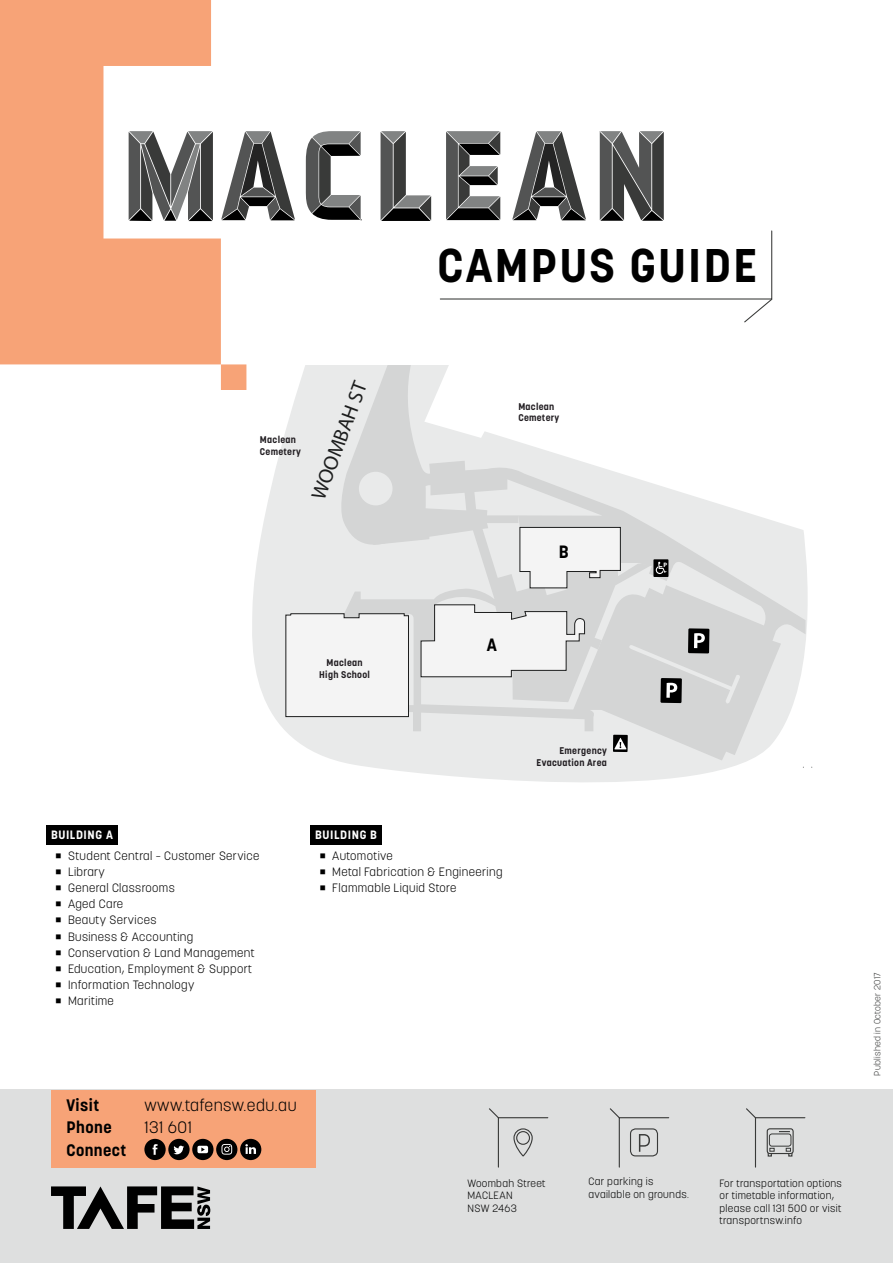
<style>
.page{position:relative;width:893px;height:1263px;background:#fff}
.page>*{position:absolute;margin:0;border:0;box-sizing:border-box;transform-origin:0 0}
.t1{font:700 46.8px "Korolev";letter-spacing:.05em;color:#000}
.t2{font:20.55px "Myriad Pro";color:#1d1e1e}
.t3{font:700 17.7px "Korolev";color:#000}
.contact_details{font:300 16.5px "Korolev";letter-spacing:.03em;color:#000}
.contact_details-2{font:700 16.5px "Korolev";letter-spacing:.03em;color:#000}
.t4{font:300 12px "Korolev";letter-spacing:.03em;color:#000}
.h2_-_buillding{font:700 12px "Korolev";letter-spacing:.05em;color:#fff}
.transport{font:300 10.5px/12.6px "Korolev";letter-spacing:.03em;color:#000}
.t5{font:700 9.75px/11.6px "Korolev";letter-spacing:.03em;color:#221e22}
.t6{font:300 9px "Korolev";letter-spacing:.03em;color:#393a39}
.t7{font:700 6.45px "Myriad Pro";color:#fff}
.s1{font-family:"Minion Pro";font-weight:500;font-size:16.5px}
</style>
<div class="page">
<svg style="left:246px;top:366px;width:562px;height:416px;fill:#e9eaea"></svg>
<svg style="left:337px;top:366px;width:468px;height:394px"></svg>
<svg style="left:344px;top:492px;width:309px;height:239px;background:#dedfdf"></svg>
<div style="left:285px;top:613px;width:124px;height:104px;background:#f4f4f4"></div>
<svg style="left:421px;top:604px;width:164px;height:73px"></svg>
<svg style="left:519px;top:527px;width:102px;height:61px"></svg>
<div style="left:688px;top:628px;width:21px;height:25px;background:#000"></div>
<svg style="left:694px;top:633px;width:11px;height:15px"></svg>
<div style="left:660px;top:678px;width:22px;height:25px;background:#000"></div>
<svg style="left:666px;top:683px;width:11px;height:15px"></svg>
<div style="left:653px;top:559px;width:15px;height:18px;background:#000"></div>
<svg style="left:656px;top:562px;width:10px;height:12px"></svg>
<svg style="left:613px;top:735px;width:15px;height:17px"></svg>
<svg style="left:614px;top:738px;width:12px;height:11px"></svg>
<svg style="left:0;top:0;width:246px;height:390px;fill:#f7a377"></svg>
<div style="left:0;top:1090px;width:893px;height:173px;background:#dedfdf"></div>
<div style="left:51px;top:1090px;width:264px;height:77px;background:#f7a377"></div>
<svg style="left:446px;top:131px;width:54px;height:89px;background:#696a69"></svg>
<svg style="left:512px;top:131px;width:74px;height:89px"></svg>
<svg style="left:221px;top:131px;width:74px;height:89px"></svg>
<svg style="left:306px;top:131px;width:55px;height:89px"></svg>
<svg style="left:129px;top:131px;width:84px;height:90px;background:#717272"></svg>
<svg style="left:381px;top:131px;width:50px;height:90px"></svg>
<svg style="left:600px;top:131px;width:64px;height:90px;background:#646565"></svg>
<svg style="left:440px;top:230px;width:333px;height:93px"></svg>
<svg style="left:51px;top:1186px;width:159px;height:43px"></svg>
<div style="left:144px;top:1139px;width:22px;height:21px;background:#000;border-radius:50%"></div>
<svg style="left:153px;top:1144px;width:5px;height:11px"></svg>
<div style="left:240px;top:1139px;width:21px;height:21px;background:#000;border-radius:50%"></div>
<svg style="left:245px;top:1144px;width:11px;height:10px"></svg>
<div style="left:192px;top:1139px;width:21px;height:21px;background:#000;border-radius:50%"></div>
<svg style="left:197px;top:1146px;width:11px;height:7px"></svg>
<div style="left:168px;top:1139px;width:22px;height:21px;background:#000;border-radius:50%"></div>
<svg style="left:173px;top:1146px;width:11px;height:8px"></svg>
<div style="left:216px;top:1139px;width:21px;height:21px;background:#000;border-radius:50%"></div>
<svg style="left:221px;top:1144px;width:11px;height:11px"></svg>
<svg style="left:489px;top:1108px;width:60px;height:60px"></svg>
<svg style="left:609px;top:1108px;width:61px;height:60px"></svg>
<svg style="left:746px;top:1108px;width:60px;height:60px"></svg>
<div style="left:47px;top:825px;width:71px;height:19px;background:#000"></div>
<div style="left:311px;top:825px;width:71px;height:19px;background:#000"></div>
<h1 class="t1" style="left:437px;top:236px;width:321px">CAMPUS GUIDE</h1>
<p class="t5" style="left:260px;top:434px;width:42px">Maclean<br>Cemetery</p>
<p class="t2" style="left:306px;top:495px;width:126px;rotate:-70deg">WOOMBAH ST</p>
<p class="t5" style="left:518px;top:401px;width:42px">Maclean<br>Cemetery</p>
<p class="t3" style="left:559px;top:541px;width:11px">B</p>
<p class="h2_-_buillding" style="left:51px;top:827px;width:63px">BUILDING A</p>
<p class="t4" style="left:55px;top:848px;width:206px"><span class="s1">■</span> Student Central – Customer Service</p>
<p class="t4" style="left:55px;top:864px;width:51px"><span class="s1">■</span> Library</p>
<p class="t4" style="left:55px;top:880px;width:121px"><span class="s1">■</span> General Classrooms</p>
<p class="t4" style="left:55px;top:896px;width:69px"><span class="s1">■</span> Aged Care</p>
<p class="t4" style="left:55px;top:912px;width:103px"><span class="s1">■</span> Beauty Services</p>
<p class="t4" style="left:55px;top:929px;width:140px"><span class="s1">■</span> Business &amp; Accounting</p>
<p class="t4" style="left:55px;top:945px;width:201px"><span class="s1">■</span> Conservation &amp; Land Management</p>
<p class="t4" style="left:55px;top:961px;width:198px"><span class="s1">■</span> Education, Employment &amp; Support</p>
<p class="t4" style="left:55px;top:977px;width:141px"><span class="s1">■</span> Information Technology</p>
<p class="t4" style="left:55px;top:993px;width:60px"><span class="s1">■</span> Maritime</p>
<p class="t5" style="left:319px;top:657px;width:52px;text-align:center">Maclean<br>High School</p>
<p class="t3" style="left:487px;top:633px;width:12px">A</p>
<p class="h2_-_buillding" style="left:315px;top:827px;width:63px">BUILDING B</p>
<p class="t4" style="left:319px;top:848px;width:75px"><span class="s1">■</span> Automotive</p>
<p class="t4" style="left:319px;top:864px;width:185px"><span class="s1">■</span> Metal Fabrication &amp; Engineering</p>
<p class="t4" style="left:319px;top:880px;width:138px"><span class="s1">■</span> Flammable Liquid Store</p>
<p class="t5" style="left:536px;top:745px;width:72px;text-align:right">Emergency<br>Evacuation Area</p>
<p class="t7" style="left:663px;top:560px;width:5px">P</p>
<p class="contact_details-2" style="left:66px;top:1095px;width:34px">Visit</p>
<p class="contact_details" style="left:144px;top:1095px;width:154px">www.tafensw.edu.au</p>
<p class="contact_details-2" style="left:66px;top:1117px;width:47px">Phone</p>
<p class="contact_details" style="left:144px;top:1117px;width:49px">131 601</p>
<p class="contact_details-2" style="left:66px;top:1139px;width:62px">Connect</p>
<p class="transport" style="left:468px;top:1176px;width:80px">Woombah Street</p>
<p class="transport" style="left:468px;top:1189px;width:51px">MACLEAN<br>NSW 2463</p>
<p class="transport" style="left:588px;top:1175px;width:102px">Car parking is available on grounds.</p>
<p class="transport" style="left:719px;top:1176px;width:124px">For transportation options or timetable information, please call 131 500 or visit transportnsw.info</p>
<p class="t6" style="left:871px;top:1076px;width:105px;rotate:-90deg">Published in October 2017</p>
</div>
